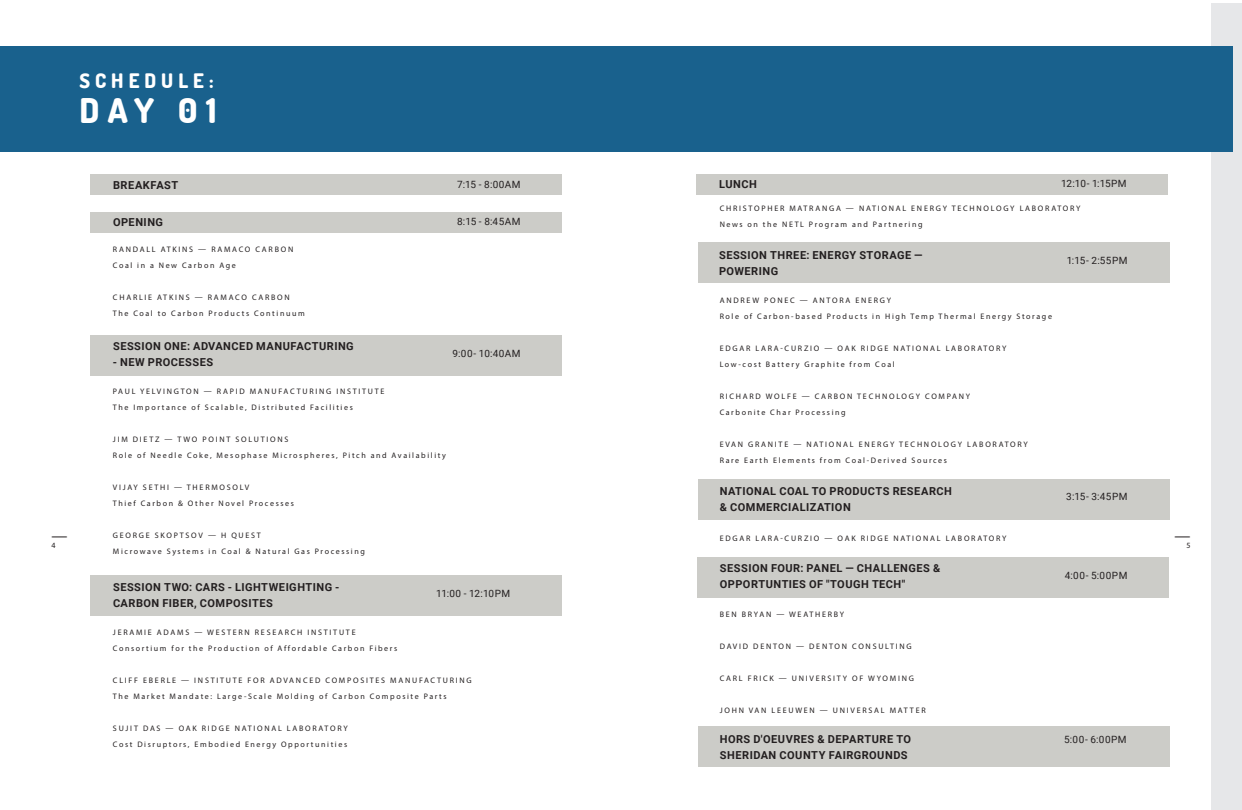
<style>
.page{position:relative;width:1242px;height:810px;background:#fff}
.page>*{position:absolute;margin:0;border:0;box-sizing:border-box;transform-origin:0 0}
.t1{font:800 34px "Dosis";color:#fff}
.t2{font:800 20px "Dosis";letter-spacing:.25em;color:#fff}
.t3{font:16px "Myriad Pro";color:#231f20}
.t4{font:700 11px/15.9px "Roboto";letter-spacing:.045em;color:#231f20}
.t5{font:10px "Roboto";letter-spacing:.045em;color:#231f20}
.t6{font:10px "Roboto";letter-spacing:.02em;color:#231f20}
.t7{font:8px/16px "Myriad Pro";letter-spacing:.205em;color:#231f20}
</style>
<div class="page">
<div style="left:1211px;top:3px;width:31px;height:807px;background:#e6e7e9"></div>
<div style="left:1px;top:46px;width:1232px;height:105px;background:#19618d"></div>
<div style="left:90px;top:212px;width:472px;height:21px;background:#c7c7c2"></div>
<div style="left:90px;top:335px;width:472px;height:41px;background:#c7c7c2"></div>
<div style="left:90px;top:575px;width:472px;height:41px;background:#c7c7c2"></div>
<div style="left:696px;top:175px;width:472px;height:20px;background:#c7c7c2"></div>
<div style="left:698px;top:242px;width:472px;height:41px;background:#c7c7c2"></div>
<div style="left:697px;top:557px;width:472px;height:41px;background:#c7c7c2"></div>
<div style="left:698px;top:726px;width:472px;height:41px;background:#c7c7c2"></div>
<div style="left:90px;top:175px;width:472px;height:20px;background:#c7c7c2"></div>
<div style="left:698px;top:480px;width:472px;height:40px;background:#c7c7c2"></div>
<h2 class="t2" style="left:79px;top:68px;width:136px">SCHEDULE:</h2>
<h1 class="t1" style="left:79px;top:89px;width:139px">DAY 01</h1>
<h3 class="t4" style="left:719px;top:176px;width:39px">LUNCH</h3>
<p class="t5" style="left:1061px;top:176px;width:67px">12:10- 1:15PM</p>
<p class="t7" style="left:720px;top:201px;width:362px">CHRISTOPHER MATRANGA — NATIONAL ENERGY TECHNOLOGY LABORATORY<br>News on the NETL Program and Partnering</p>
<h3 class="t4" style="left:719px;top:246px;width:205px">SESSION THREE: ENERGY STORAGE —<br>POWERING</h3>
<p class="t5" style="left:1067px;top:253px;width:62px">1:15- 2:55PM</p>
<p class="t7" style="left:720px;top:292px;width:334px">ANDREW PONEC — ANTORA ENERGY<br>Role of Carbon-based Products in High Temp Thermal Energy Storage</p>
<p class="t7" style="left:720px;top:340px;width:288px">EDGAR LARA-CURZIO — OAK RIDGE NATIONAL LABORATORY<br>Low-cost Battery Graphite from Coal</p>
<p class="t7" style="left:720px;top:388px;width:252px">RICHARD WOLFE — CARBON TECHNOLOGY COMPANY<br>Carbonite Char Processing</p>
<p class="t7" style="left:720px;top:436px;width:310px">EVAN GRANITE — NATIONAL ENERGY TECHNOLOGY LABORATORY<br>Rare Earth Elements from Coal-Derived Sources</p>
<h3 class="t4" style="left:113px;top:177px;width:67px">BREAKFAST</h3>
<p class="t5" style="left:457px;top:177px;width:65px">7:15 - 8:00AM</p>
<h3 class="t4" style="left:113px;top:214px;width:51px">OPENING</h3>
<p class="t5" style="left:457px;top:215px;width:65px">8:15 - 8:45AM</p>
<p class="t7" style="left:113px;top:241px;width:182px">RANDALL ATKINS — RAMACO CARBON<br>Coal in a New Carbon Age</p>
<p class="t7" style="left:113px;top:289px;width:193px">CHARLIE ATKINS — RAMACO CARBON<br>The Coal to Carbon Products Continuum</p>
<h3 class="t4" style="left:113px;top:338px;width:242px">SESSION ONE: ADVANCED MANUFACTURING</h3>
<h3 class="t4" style="left:113px;top:354px;width:102px">- NEW PROCESSES</h3>
<p class="t5" style="left:452px;top:347px;width:70px">9:00- 10:40AM</p>
<p class="t7" style="left:113px;top:383px;width:273px">PAUL YELVINGTON — RAPID MANUFACTURING INSTITUTE<br>The Importance of Scalable, Distributed Facilities</p>
<p class="t7" style="left:113px;top:431px;width:335px">JIM DIETZ — TWO POINT SOLUTIONS<br>Role of Needle Coke, Mesophase Microspheres, Pitch and Availability</p>
<p class="t7" style="left:113px;top:479px;width:183px">VIJAY SETHI — THERMOSOLV<br>Thief Carbon &amp; Other Novel Processes</p>
<p class="t7" style="left:113px;top:527px;width:254px">GEORGE SKOPTSOV — H QUEST<br>Microwave Systems in Coal &amp; Natural Gas Processing</p>
<h3 class="t4" style="left:720px;top:483px;width:234px">NATIONAL COAL TO PRODUCTS RESEARCH &amp; COMMERCIALIZATION</h3>
<p class="t5" style="left:1066px;top:489px;width:63px">3:15- 3:45PM</p>
<p class="t7" style="left:720px;top:530px;width:288px">EDGAR LARA-CURZIO — OAK RIDGE NATIONAL LABORATORY</p>
<h3 class="t3" style="left:52px;top:526px;width:17px">—<sub>4</sub></h3>
<h3 class="t3" style="left:1174px;top:526px;width:18px">—<sub>5</sub></h3>
<h3 class="t4" style="left:113px;top:579px;width:228px">SESSION TWO: CARS - LIGHTWEIGHTING -<br>CARBON FIBER, COMPOSITES</h3>
<p class="t6" style="left:436px;top:586px;width:75px">11:00 - 12:10PM</p>
<p class="t7" style="left:113px;top:624px;width:286px">JERAMIE ADAMS — WESTERN RESEARCH INSTITUTE<br>Consortium for the Production of Affordable Carbon Fibers</p>
<p class="t7" style="left:113px;top:672px;width:360px">CLIFF EBERLE — INSTITUTE FOR ADVANCED COMPOSITES MANUFACTURING<br>The Market Mandate: Large-Scale Molding of Carbon Composite Parts</p>
<p class="t7" style="left:113px;top:720px;width:236px">SUJIT DAS — OAK RIDGE NATIONAL LABORATORY<br>Cost Disruptors, Embodied Energy Opportunities</p>
<h3 class="t4" style="left:720px;top:560px;width:222px">SESSION FOUR: PANEL — CHALLENGES &amp;<br>OPPORTUNTIES OF "TOUGH TECH"</h3>
<p class="t5" style="left:1065px;top:568px;width:64px">4:00- 5:00PM</p>
<p class="t7" style="left:720px;top:606px;width:126px">BEN BRYAN — WEATHERBY</p>
<p class="t7" style="left:720px;top:638px;width:193px">DAVID DENTON — DENTON CONSULTING</p>
<p class="t7" style="left:720px;top:670px;width:196px">CARL FRICK — UNIVERSITY OF WYOMING</p>
<p class="t7" style="left:720px;top:702px;width:207px">JOHN VAN LEEUWEN — UNIVERSAL MATTER</p>
<h3 class="t4" style="left:720px;top:730px;width:193px">HORS D'OEUVRES &amp; DEPARTURE TO<br>SHERIDAN COUNTY FAIRGROUNDS</h3>
<p class="t5" style="left:1064px;top:732px;width:64px">5:00- 6:00PM</p>
</div>
